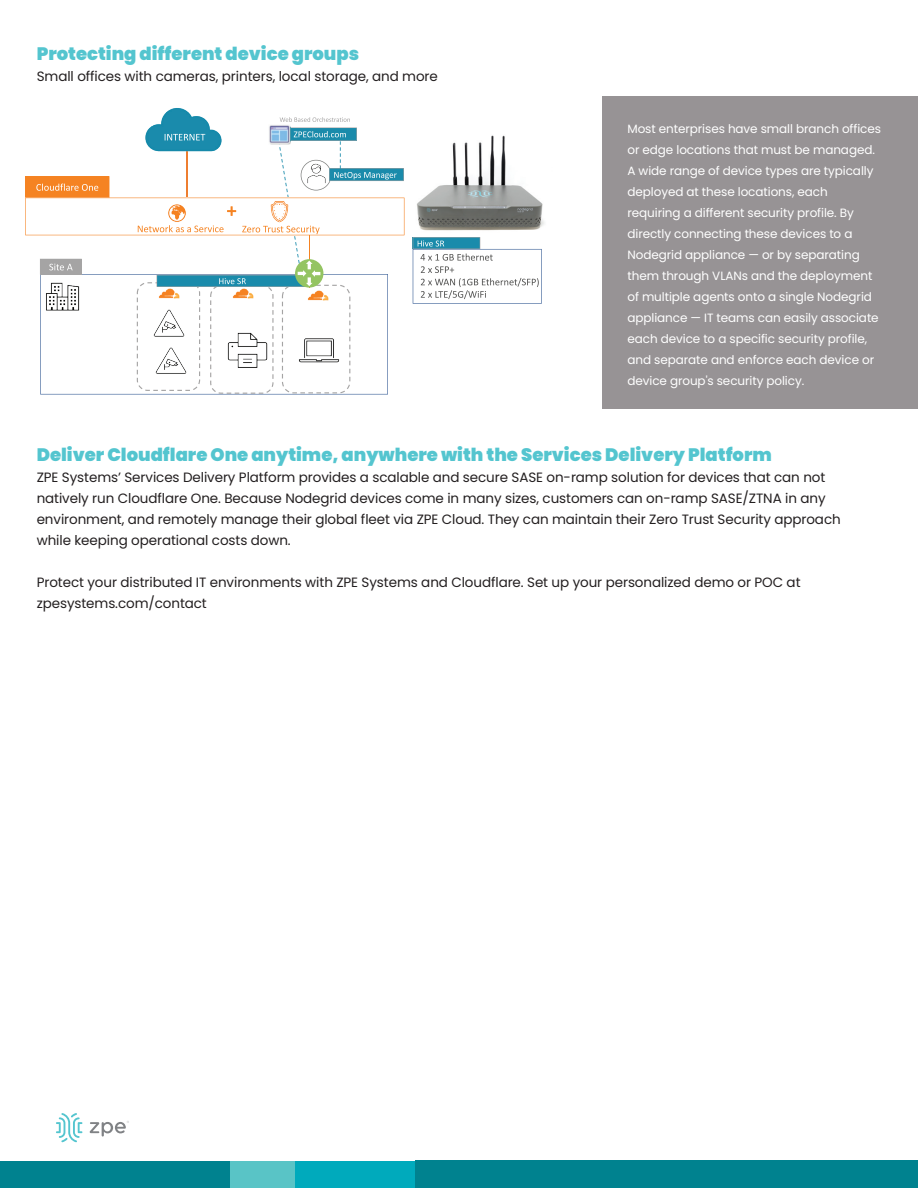
<style>
.page{position:relative;width:918px;height:1188px;background:#fff}
.page>*{position:absolute;margin:0;border:0;box-sizing:border-box;transform-origin:0 0}
.t1{font:900 18px "Poppins";color:#54c5cf}
.t2{font:13.5px/21px "Poppins";letter-spacing:-.005em;color:#231f20}
.t3{font:12px/21px "Poppins";letter-spacing:-.005em;color:#fff}
</style>
<div class="page">
<div style="left:0;top:1161px;width:915px;height:27px;background:#00828f"></div>
<div style="left:230px;top:1161px;width:688px;height:27px;background:#59c4c6"></div>
<div style="left:295px;top:1161px;width:608px;height:27px;background:#00aabc"></div>
<div style="left:416px;top:1161px;width:502px;height:27px;background:#00828f"></div>
<svg style="left:56px;top:1113px;width:26px;height:29px"></svg>
<svg style="left:89px;top:1121px;width:40px;height:16px"></svg>
<img style="left:412px;top:135px;width:132px;height:124px">
<div style="left:416px;top:249px;width:129px;height:54px;background:#fff"></div>
<svg style="left:413px;top:237px;width:129px;height:67px"></svg>
<img style="left:162px;top:108px;width:39px;height:9px">
<svg style="left:25px;top:117px;width:379px;height:277px"></svg>
<div style="left:603px;top:97px;width:315px;height:312px;background:#979395"></div>
<h1 class="t1" style="left:37px;top:43px;width:324px">Protecting different device groups</h1>
<p class="t2" style="left:37px;top:66px;width:403px">Small offices with cameras, printers, local storage, and more</p>
<p class="t3" style="left:627px;top:118px;width:255px">Most enterprises have small branch offices or edge locations that must be managed.<br>A wide range of device types are typically deployed at these locations, each requiring a different security profile. By directly connecting these devices to a Nodegrid appliance — or by separating them through VLANs and the deployment of multiple agents onto a single Nodegrid appliance — IT teams can easily associate each device to a specific security profile, and separate and enforce each device or device group's security policy.</p>
<h1 class="t1" style="left:37px;top:445px;width:737px">Deliver Cloudflare One anytime, anywhere with the Services Delivery Platform</h1>
<p class="t2" style="left:37px;top:467px;width:806px">ZPE Systems’ Services Delivery Platform provides a scalable and secure SASE on-ramp solution for devices that can not natively run Cloudflare One. Because Nodegrid devices come in many sizes, customers can on-ramp SASE/ZTNA in any environment, and remotely manage their global fleet via ZPE Cloud. They can maintain their Zero Trust Security approach while keeping operational costs down.</p>
<p class="t2" style="left:37px;top:572px;width:765px">Protect your distributed IT environments with ZPE Systems and Cloudflare. Set up your personalized demo or POC at zpesystems.com/contact</p>
</div>
